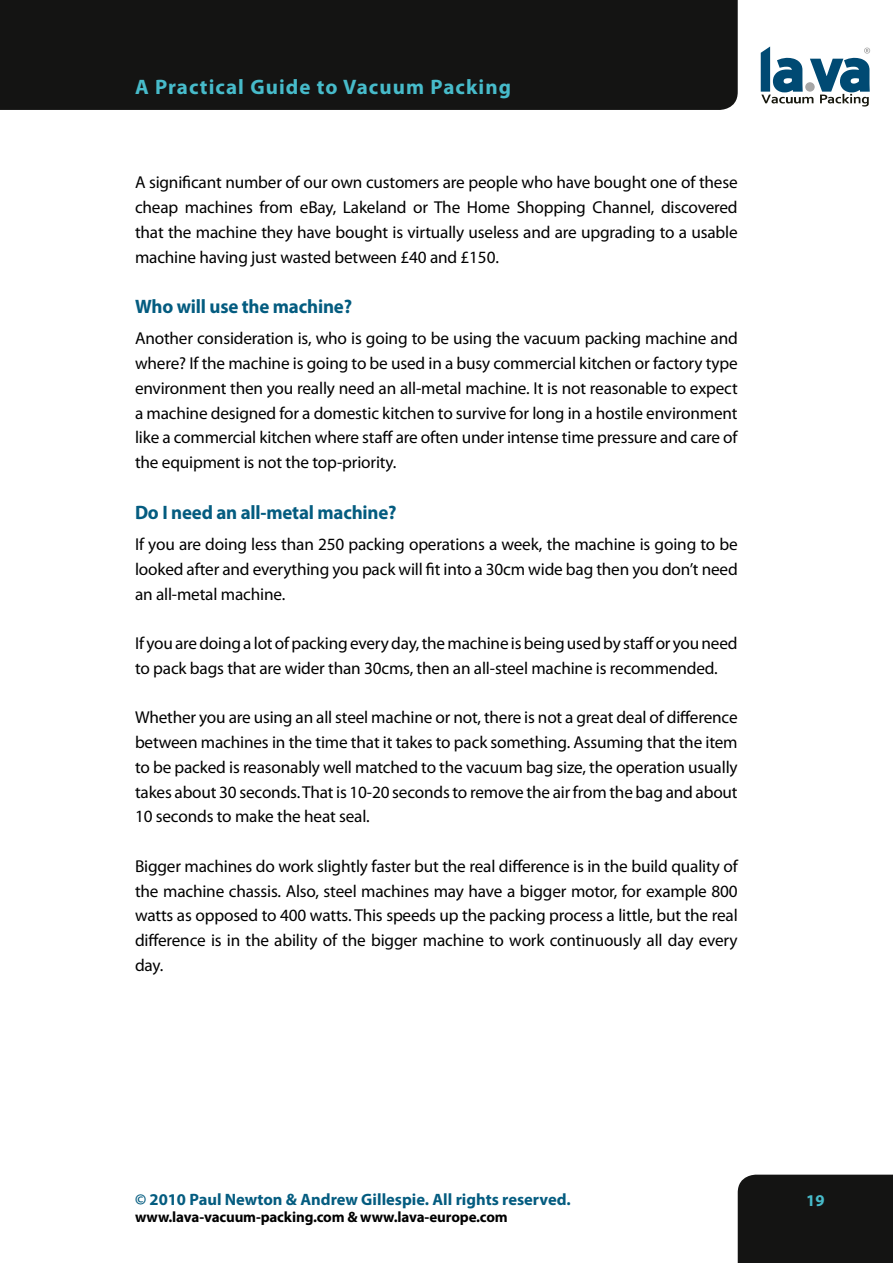
<style>
.page{position:relative;width:893px;height:1263px;background:#fff}
.page>*{position:absolute;margin:0;border:0;box-sizing:border-box;transform-origin:0 0}
.t1{font:700 21px "Myriad Pro";letter-spacing:.05em;color:#47bbca}
.t2{font:700 19.5px "Myriad Pro";letter-spacing:-.01em;color:#045c80}
.t3{font:17.25px/24.8px "Myriad Pro";letter-spacing:-.01em;color:#000;text-align:justify}
.t4{font:700 16.5px "Myriad Pro";color:#045c80}
.t5{font:700 16.5px "Myriad Pro";color:#47bbca}
.t6{font:700 15px "Myriad Pro";letter-spacing:-.01em;color:#000}
</style>
<div class="page">
<div style="left:0;top:0;width:738px;height:110px;background:#141413"></div>
<div style="left:738px;top:1175px;width:155px;height:88px;background:#141413"></div>
<svg style="left:760px;top:46px;width:111px;height:61px"></svg>
<p class="t1" style="left:135px;top:74px;width:378px">A Practical Guide to Vacuum Packing</p>
<p class="t3" style="left:135px;top:170px;width:604px">A significant number of our own customers are people who have bought one of these cheap machines from eBay, Lakeland or The Home Shopping Channel, discovered that the machine they have bought is virtually useless and are upgrading to a usable machine having just wasted between £40 and £150.</p>
<p class="t2" style="left:135px;top:294px;width:219px">Who will use the machine?</p>
<p class="t3" style="left:135px;top:326px;width:604px">Another consideration is, who is going to be using the vacuum packing machine and where? If the machine is going to be used in a busy commercial kitchen or factory type environment then you really need an all-metal machine. It is not reasonable to expect a machine designed for a domestic kitchen to survive for long in a hostile environment like a commercial kitchen where staff are often under intense time pressure and care of the equipment is not the top-priority.</p>
<p class="t2" style="left:135px;top:499px;width:263px">Do I need an all-metal machine?</p>
<p class="t3" style="left:135px;top:532px;width:604px">If you are doing less than 250 packing operations a week, the machine is going to be looked after and everything you pack will fit into a 30cm wide bag then you don’t need an all-metal machine.</p>
<p class="t3" style="left:135px;top:631px;width:604px">If you are doing a lot of packing every day, the machine is being used by staff or you need to pack bags that are wider than 30cms, then an all-steel machine is recommended.</p>
<p class="t3" style="left:135px;top:705px;width:604px">Whether you are using an all steel machine or not, there is not a great deal of difference between machines in the time that it takes to pack something. Assuming that the item to be packed is reasonably well matched to the vacuum bag size, the operation usually takes about 30 seconds. That is 10-20 seconds to remove the air from the bag and about 10 seconds to make the heat seal.</p>
<p class="t3" style="left:135px;top:853px;width:604px">Bigger machines do work slightly faster but the real difference is in the build quality of the machine chassis. Also, steel machines may have a bigger motor, for example 800 watts as opposed to 400 watts. This speeds up the packing process a little, but the real difference is in the ability of the bigger machine to work continuously all day every day.</p>
<p class="t4" style="left:135px;top:1189px;width:437px">© 2010 Paul Newton &amp; Andrew Gillespie. All rights reserved.</p>
<p class="t6" style="left:135px;top:1207px;width:374px">www.lava-vacuum-packing.com &amp; www.lava-europe.com</p>
<p class="t5" style="left:806px;top:1189px;width:19px">19</p>
</div>
